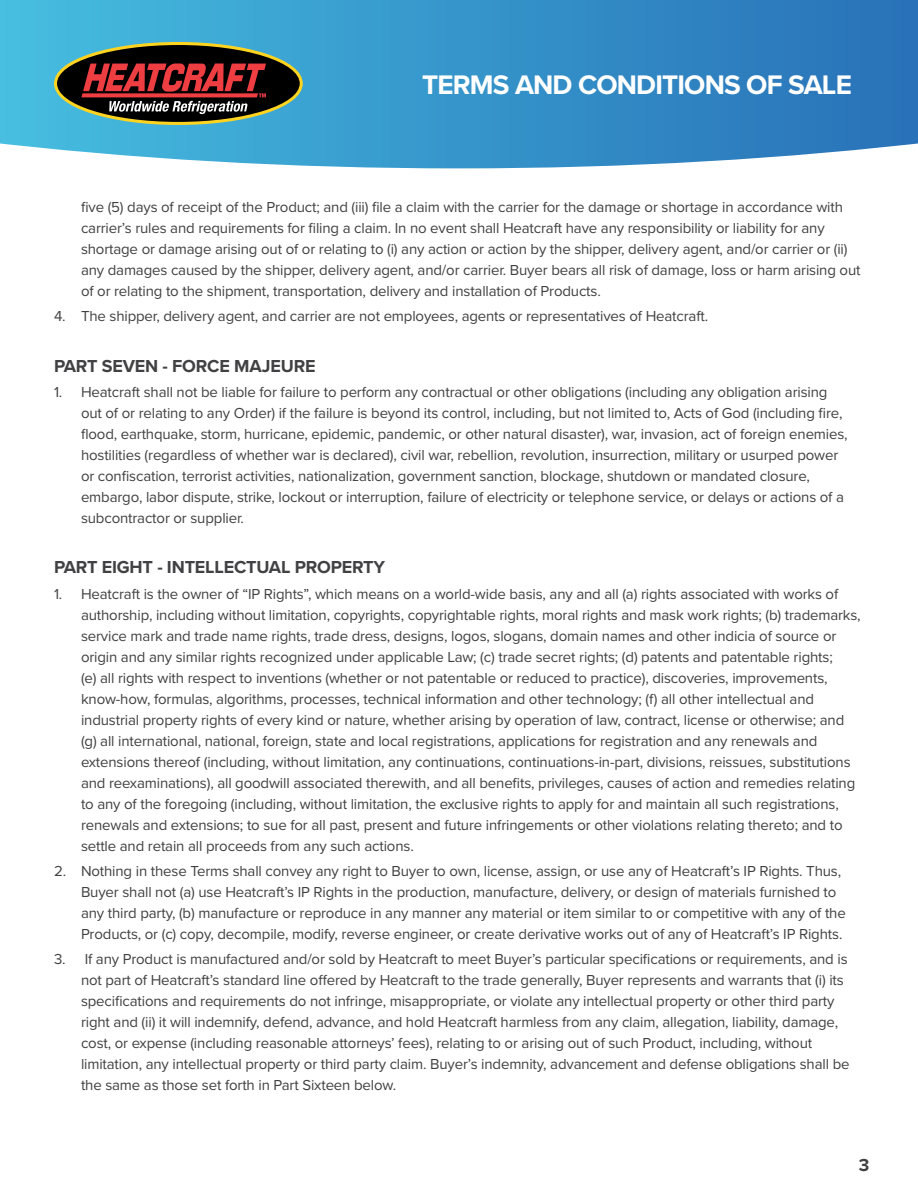
<style>
.page{position:relative;width:918px;height:1188px;background:#fff}
.page>*{position:absolute;margin:0;border:0;box-sizing:border-box;transform-origin:0 0}
.t1{font:700 27.75px "Proxima Nova";letter-spacing:-.03em;color:#fff}
.t2{font:700 18px "Proxima Nova";letter-spacing:-.01em;color:#414042}
.t3{font:15px/21px "Proxima Nova";letter-spacing:-.01em;color:#414042}
</style>
<div class="page">
<svg style="left:0;top:0;width:918px;height:168px;background:#4098cc"></svg>
<svg style="left:54px;top:42px;width:249px;height:83px;background:#554944"></svg>
<h1 class="t1" style="left:422px;top:65px;width:431px">TERMS AND CONDITIONS OF SALE</h1>
<p class="t3" style="left:81px;top:196px;width:781px">five (5) days of receipt of the Product; and (iii) file a claim with the carrier for the damage or shortage in accordance with carrier’s rules and requirements for filing a claim. In no event shall Heatcraft have any responsibility or liability for any shortage or damage arising out of or relating to (i) any action or action by the shipper, delivery agent, and/or carrier or (ii) any damages caused by the shipper, delivery agent, and/or carrier. Buyer bears all risk of damage, loss or harm arising out of or relating to the shipment, transportation, delivery and installation of Products.</p>
<p class="t3" style="left:54px;top:305px;width:656px">4. The shipper, delivery agent, and carrier are not employees, agents or representatives of Heatcraft.</p>
<p class="t2" style="left:54px;top:352px;width:263px">PART SEVEN - FORCE MAJEURE</p>
<p class="t3" style="left:81px;top:381px;width:768px;text-indent:-27px">1. Heatcraft shall not be liable for failure to perform any contractual or other obligations (including any obligation arising out of or relating to any Order) if the failure is beyond its control, including, but not limited to, Acts of God (including fire, flood, earthquake, storm, hurricane, epidemic, pandemic, or other natural disaster), war, invasion, act of foreign enemies, hostilities (regardless of whether war is declared), civil war, rebellion, revolution, insurrection, military or usurped power or confiscation, terrorist activities, nationalization, government sanction, blockage, shutdown or mandated closure, embargo, labor dispute, strike, lockout or interruption, failure of electricity or telephone service, or delays or actions of a subcontractor or supplier.</p>
<p class="t2" style="left:54px;top:554px;width:333px">PART EIGHT - INTELLECTUAL PROPERTY</p>
<p class="t3" style="left:81px;top:583px;width:781px;text-indent:-27px">1. Heatcraft is the owner of “IP Rights”, which means on a world-wide basis, any and all (a) rights associated with works of authorship, including without limitation, copyrights, copyrightable rights, moral rights and mask work rights; (b) trademarks, service mark and trade name rights, trade dress, designs, logos, slogans, domain names and other indicia of source or origin and any similar rights recognized under applicable Law; (c) trade secret rights; (d) patents and patentable rights;<br>(e) all rights with respect to inventions (whether or not patentable or reduced to practice), discoveries, improvements, know-how, formulas, algorithms, processes, technical information and other technology; (f) all other intellectual and industrial property rights of every kind or nature, whether arising by operation of law, contract, license or otherwise; and (g) all international, national, foreign, state and local registrations, applications for registration and any renewals and extensions thereof (including, without limitation, any continuations, continuations-in-part, divisions, reissues, substitutions and reexaminations), all goodwill associated therewith, and all benefits, privileges, causes of action and remedies relating to any of the foregoing (including, without limitation, the exclusive rights to apply for and maintain all such registrations, renewals and extensions; to sue for all past, present and future infringements or other violations relating thereto; and to settle and retain all proceeds from any such actions.</p>
<p class="t3" style="left:81px;top:860px;width:766px;text-indent:-27px">2. Nothing in these Terms shall convey any right to Buyer to own, license, assign, or use any of Heatcraft’s IP Rights. Thus, Buyer shall not (a) use Heatcraft’s IP Rights in the production, manufacture, delivery, or design of materials furnished to any third party, (b) manufacture or reproduce in any manner any material or item similar to or competitive with any of the Products, or (c) copy, decompile, modify, reverse engineer, or create derivative works out of any of Heatcraft’s IP Rights.</p>
<p class="t3" style="left:81px;top:948px;width:770px;text-indent:-27px">3. If any Product is manufactured and/or sold by Heatcraft to meet Buyer’s particular specifications or requirements, and is not part of Heatcraft’s standard line offered by Heatcraft to the trade generally, Buyer represents and warrants that (i) its specifications and requirements do not infringe, misappropriate, or violate any intellectual property or other third party right and (ii) it will indemnify, defend, advance, and hold Heatcraft harmless from any claim, allegation, liability, damage, cost, or expense (including reasonable attorneys’ fees), relating to or arising out of such Product, including, without limitation, any intellectual property or third party claim. Buyer’s indemnity, advancement and defense obligations shall be the same as those set forth in Part Sixteen below.</p>
<p class="t2" style="left:859px;top:1151px;width:12px">3</p>
</div>
